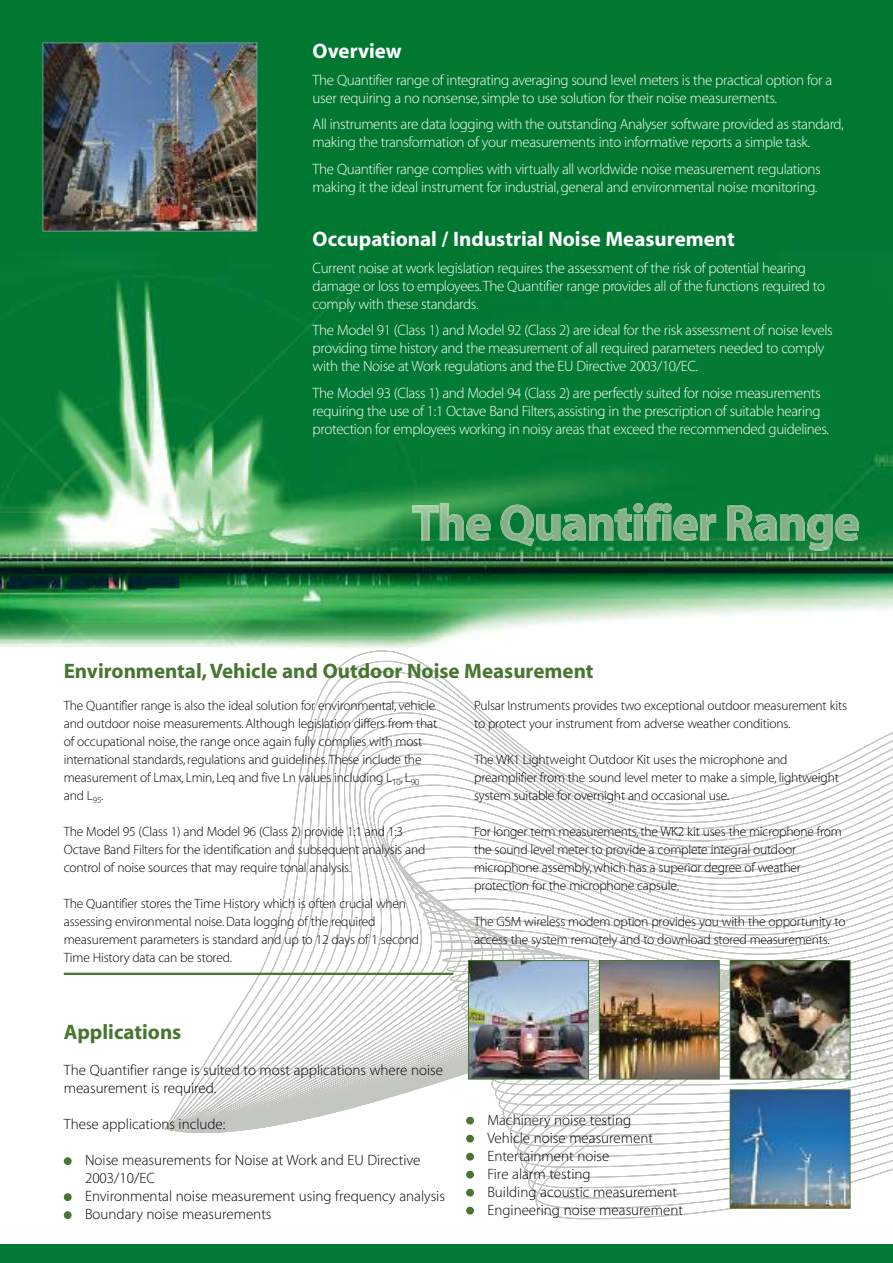
<style>
.page{position:relative;width:893px;height:1263px;background:#fff}
.page>*{position:absolute;margin:0;border:0;box-sizing:border-box;transform-origin:0 0}
.t1{font:21px "Myriad Bold Norm";color:#48752f}
.t2{font:21px "Myriad Bold Norm";color:#fff}
.t3{font:15px/18px "Myriad Light Norm";letter-spacing:-.025em;color:#fff}
.t4{font:15px/18px "Myriad Light Norm";color:#000}
.t5{font:13.5px/18px "Myriad Light Norm";letter-spacing:-.015em;color:#000}
</style>
<div class="page">
<img style="left:0;top:0;width:893px;height:647px">
<svg style="left:165px;top:466px;width:274px;height:73px"></svg>
<svg style="left:164px;top:539px;width:729px;height:594px"></svg>
<svg style="left:439px;top:966px;width:454px;height:253px"></svg>
<div style="left:0;top:1245px;width:893px;height:18px;background:#027935"></div>
<img style="left:412px;top:505px;width:27px;height:35px">
<img style="left:440px;top:503px;width:24px;height:37px">
<img style="left:466px;top:514px;width:25px;height:27px">
<img style="left:501px;top:505px;width:33px;height:41px">
<img style="left:536px;top:514px;width:50px;height:27px">
<img style="left:564px;top:515px;width:20px;height:25px">
<img style="left:589px;top:514px;width:24px;height:26px">
<img style="left:615px;top:508px;width:17px;height:33px">
<img style="left:633px;top:503px;width:12px;height:37px">
<img style="left:645px;top:503px;width:27px;height:37px">
<img style="left:663px;top:505px;width:7px;height:34px">
<img style="left:673px;top:514px;width:25px;height:27px">
<img style="left:700px;top:514px;width:16px;height:26px">
<img style="left:727px;top:505px;width:27px;height:35px">
<img style="left:754px;top:514px;width:23px;height:27px">
<img style="left:780px;top:514px;width:25px;height:26px">
<img style="left:807px;top:514px;width:26px;height:37px">
<img style="left:835px;top:514px;width:24px;height:27px">
<hr style="left:64px;top:973px;width:389px;height:2px;background:#48752f">
<img style="left:45px;top:45px;width:210px;height:185px">
<div style="left:43px;top:43px;width:214px;height:189px;border:1px solid #6d9a99"></div>
<img style="left:732px;top:962px;width:116px;height:115px">
<div style="left:730px;top:960px;width:120px;height:119px;border:1px solid #48752f"></div>
<img style="left:601px;top:962px;width:117px;height:115px">
<div style="left:599px;top:960px;width:121px;height:119px;border:1px solid #48752f"></div>
<img style="left:470px;top:962px;width:117px;height:115px">
<div style="left:468px;top:960px;width:121px;height:119px;border:1px solid #48752f"></div>
<div style="left:64px;top:1157px;width:8px;height:8px;background:#48752f;border-radius:50%"></div>
<div style="left:466px;top:1207px;width:8px;height:7px;background:#48752f;border-radius:50%"></div>
<div style="left:466px;top:1189px;width:8px;height:7px;background:#48752f;border-radius:50%"></div>
<div style="left:466px;top:1171px;width:8px;height:7px;background:#48752f;border-radius:50%"></div>
<div style="left:466px;top:1153px;width:8px;height:7px;background:#48752f;border-radius:50%"></div>
<div style="left:466px;top:1135px;width:8px;height:7px;background:#48752f;border-radius:50%"></div>
<div style="left:466px;top:1117px;width:8px;height:7px;background:#48752f;border-radius:50%"></div>
<div style="left:64px;top:1211px;width:8px;height:8px;background:#48752f;border-radius:50%"></div>
<div style="left:64px;top:1193px;width:8px;height:8px;background:#48752f;border-radius:50%"></div>
<img style="left:732px;top:1091px;width:116px;height:116px">
<div style="left:730px;top:1089px;width:120px;height:120px;border:1px solid #48752f"></div>
<h1 class="t2" style="left:313px;top:43px;width:91px">Overview</h1>
<p class="t3" style="left:313px;top:72px;width:521px">The Quantifier range of integrating averaging sound level meters is the practical option for a user requiring a no nonsense, simple to use solution for their noise measurements.</p>
<p class="t3" style="left:313px;top:117px;width:533px">All instruments are data logging with the outstanding Analyser software provided as standard, making the transformation of your measurements into informative reports a simple task.</p>
<p class="t3" style="left:313px;top:161px;width:510px">The Quantifier range complies with virtually all worldwide noise measurement regulations making it the ideal instrument for industrial, general and environmental noise monitoring.</p>
<h1 class="t2" style="left:313px;top:231px;width:424px">Occupational / Industrial Noise Measurement</h1>
<p class="t3" style="left:313px;top:260px;width:514px">Current noise at work legislation requires the assessment of the risk of potential hearing damage or loss to employees.The Quantifier range provides all of the functions required to comply with these standards.</p>
<p class="t3" style="left:313px;top:323px;width:522px">The Model 91 (Class 1) and Model 92 (Class 2) are ideal for the risk assessment of noise levels providing time history and the measurement of all required parameters needed to comply with the Noise at Work regulations and the EU Directive 2003/10/EC.</p>
<p class="t3" style="left:313px;top:385px;width:518px">The Model 93 (Class 1) and Model 94 (Class 2) are perfectly suited for noise measurements requiring the use of 1:1 Octave Band Filters, assisting in the prescription of suitable hearing protection for employees working in noisy areas that exceed the recommended guidelines.</p>
<h1 class="t1" style="left:64px;top:663px;width:531px">Environmental,Vehicle and Outdoor Noise Measurement</h1>
<p class="t5" style="left:64px;top:697px;width:375px">The Quantifier range is also the ideal solution for environmental, vehicle and outdoor noise measurements. Although legislation differs from that of occupational noise, the range once again fully complies with most international standards,regulations and guidelines.These include the measurement of Lmax, Lmin, Leq and five Ln values including L<sub>10</sub>,L<sub>90 </sub>and L<sub>95</sub>.</p>
<p class="t5" style="left:64px;top:823px;width:363px">The Model 95 (Class 1) and Model 96 (Class 2) provide 1:1 and 1:3<br>Octave Band Filters for the identification and subsequent analysis and control of noise sources that may require tonal analysis.</p>
<p class="t5" style="left:64px;top:895px;width:357px">The Quantifier stores the Time History which is often crucial when assessing environmental noise. Data logging of the required measurement parameters is standard and up to 12 days of 1 second Time History data can be stored.</p>
<h1 class="t1" style="left:64px;top:1024px;width:119px">Applications</h1>
<p class="t4" style="left:64px;top:1062px;width:381px">The Quantifier range is suited to most applications where noise measurement is required.</p>
<p class="t4" style="left:64px;top:1116px;width:163px">These applications include:</p>
<p class="t4" style="left:85px;top:1152px;width:361px">Noise measurements for Noise at Work and EU Directive 2003/10/EC<br>Environmental noise measurement using frequency analysis Boundary noise measurements</p>
<p class="t5" style="left:474px;top:697px;width:374px">Pulsar Instruments provides two exceptional outdoor measurement kits to protect your instrument from adverse weather conditions.</p>
<p class="t5" style="left:474px;top:751px;width:366px">The WK1 Lightweight Outdoor Kit uses the microphone and preamplifier from the sound level meter to make a simple, lightweight system suitable for overnight and occasional use.</p>
<p class="t5" style="left:474px;top:823px;width:369px">For longer term measurements, the WK2 kit uses the microphone from the sound level meter to provide a complete integral outdoor microphone assembly, which has a superior degree of weather protection for the microphone capsule.</p>
<p class="t5" style="left:474px;top:913px;width:373px">The GSM wireless modem option provides you with the opportunity to access the system remotely and to download stored measurements.</p>
<p class="t4" style="left:487px;top:1112px;width:197px">Machinery noise testing<br>Vehicle noise measurement<br>Entertainment noise<br>Fire alarm testing<br>Building acoustic measurement<br>Engineering noise measurement</p>
</div>
